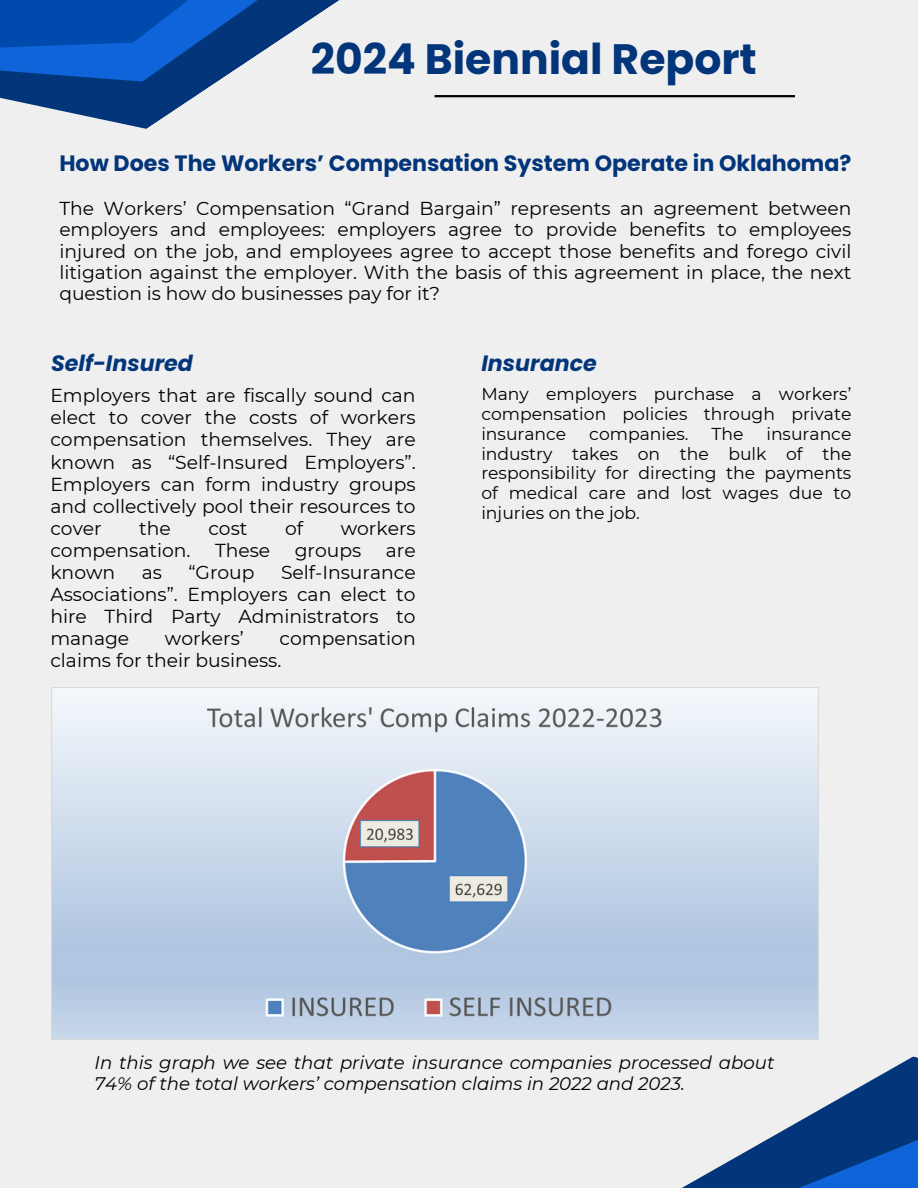
<style>
.page{position:relative;width:918px;height:1188px;background:#efefef}
.page>*{position:absolute;margin:0;border:0;box-sizing:border-box;transform-origin:0 0}
.t1{font:700 42.45px "Poppins";color:#023579}
.t2{font:700 22.2px "Poppins";color:#023579}
.t3{font:italic 700 22.2px "Poppins";color:#023579}
.t4{font:18.75px/22px "Montserrat";color:#000;text-align:justify}
.t5{font:italic 18.15px/21.3px "Montserrat";color:#000}
.t6{font:17.25px/19.8px "Montserrat";color:#000;text-align:justify}
</style>
<div class="page">
<svg style="left:391px;top:1008px;width:527px;height:61px"></svg>
<svg style="left:682px;top:1069px;width:236px;height:119px"></svg>
<svg style="left:0;top:0;width:494px;height:129px"></svg>
<hr style="left:435px;top:95px;width:360px;height:2px;background:#000">
<img style="left:51px;top:687px;width:767px;height:352px">
<h1 class="t1" style="left:311px;top:30px;width:448px">2024 Biennial Report</h1>
<p class="t2" style="left:59px;top:148px;width:793px">How Does The Workers’ Compensation System Operate in Oklahoma?</p>
<p class="t4" style="left:59px;top:197px;width:794px;line-height:21.3px">The Workers’ Compensation “Grand Bargain” represents an agreement between employers and employees: employers agree to provide benefits to employees injured on the job, and employees agree to accept those benefits and forego civil litigation against the employer. With the basis of this agreement in place, the next question is how do businesses pay for it?</p>
<p class="t3" style="left:51px;top:347px;width:143px">Self-Insured</p>
<p class="t3" style="left:481px;top:347px;width:117px">Insurance</p>
<p class="t4" style="left:50px;top:385px;width:367px">Employers that are fiscally sound can elect to cover the costs of workers compensation themselves. They are known as “Self-Insured Employers”.<br>Employers can form industry groups and collectively pool their resources to cover</p>
<p class="t4" style="left:139px;top:517px;width:33px">the</p>
<p class="t4" style="left:208px;top:517px;width:41px">cost</p>
<p class="t4" style="left:285px;top:517px;width:20px">of</p>
<p class="t4" style="left:341px;top:517px;width:76px">workers</p>
<p class="t4" style="left:50px;top:539px;width:142px">compensation.</p>
<p class="t4" style="left:215px;top:539px;width:57px">These</p>
<p class="t4" style="left:295px;top:539px;width:68px">groups</p>
<p class="t4" style="left:386px;top:539px;width:31px">are</p>
<p class="t4" style="left:50px;top:561px;width:66px">known</p>
<p class="t4" style="left:142px;top:561px;width:22px">as</p>
<p class="t4" style="left:188px;top:561px;width:68px">“Group</p>
<p class="t4" style="left:50px;top:561px;width:367px;text-indent:231px">Self-Insurance Associations”. Employers can elect to hire Third Party Administrators to manage</p>
<p class="t4" style="left:165px;top:627px;width:80px">workers’</p>
<p class="t4" style="left:50px;top:627px;width:367px;text-indent:229px">compensation claims for their business.</p>
<p class="t6" style="left:481px;top:384px;width:372px">Many employers purchase a workers’ compensation policies through private insurance</p>
<p class="t6" style="left:481px;top:424px;width:372px;text-indent:285px">insurance industry takes on the bulk of the responsibility for directing the payments of medical care and lost wages due to injuries on the job.</p>
<p class="t6" style="left:589px;top:424px;width:101px">companies.</p>
<p class="t6" style="left:712px;top:424px;width:33px">The</p>
<p class="t5" style="left:95px;top:1052px;width:681px">In this graph we see that private insurance companies processed about<br>74% of the total workers’ compensation claims in 2022 and 2023.</p>
</div>
